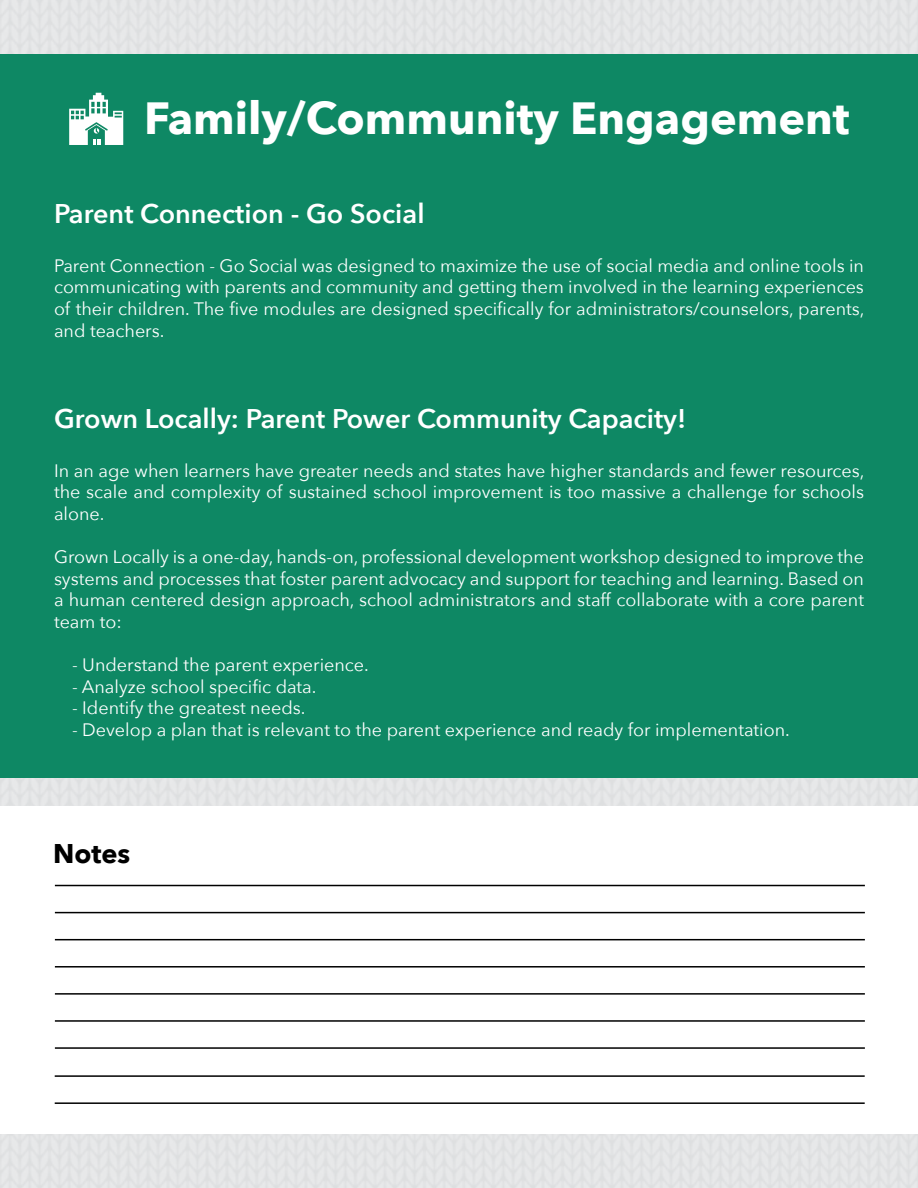
<style>
.page{position:relative;width:918px;height:1188px;background:#fff}
.page>*{position:absolute;margin:0;border:0;box-sizing:border-box;transform-origin:0 0}
.t1{font:700 45px "Avenir Next";color:#fff}
.t2{font:600 27px "Avenir Next";color:#fff}
.t3{font:700 27px "Avenir Next";color:#000}
.t4{font:18px/21.6px "Avenir Next";color:#fff;text-align:justify}
</style>
<div class="page">
<div style="left:0;top:54px;width:918px;height:724px;background:#0e8864"></div>
<svg style="left:69px;top:93px;width:54px;height:52px"></svg>
<hr style="left:55px;top:885px;width:810px;height:1px;background:#000">
<hr style="left:55px;top:912px;width:810px;height:1px;background:#000">
<hr style="left:55px;top:939px;width:810px;height:1px;background:#000">
<hr style="left:55px;top:966px;width:810px;height:2px;background:#000">
<hr style="left:55px;top:993px;width:810px;height:2px;background:#000">
<hr style="left:55px;top:1020px;width:810px;height:2px;background:#000">
<hr style="left:55px;top:1047px;width:810px;height:2px;background:#000">
<hr style="left:55px;top:1075px;width:810px;height:2px;background:#000">
<hr style="left:55px;top:1102px;width:810px;height:2px;background:#000">
<p class="t1" style="left:144px;top:91px;width:707px">Family/Community Engagement</p>
<p class="t2" style="left:54px;top:197px;width:372px">Parent Connection - Go Social</p>
<p class="t4" style="left:54px;top:255px;width:812px">Parent Connection - Go Social was designed to maximize the use of social media and online tools in communicating with parents and community and getting them involved in the learning experiences of their children. The five modules are designed specifically for administrators/counselors, parents, and teachers.</p>
<p class="t2" style="left:54px;top:402px;width:634px">Grown Locally: Parent Power Community Capacity!</p>
<p class="t4" style="left:54px;top:460px;width:812px">In an age when learners have greater needs and states have higher standards and fewer resources, the scale and complexity of sustained school improvement is too massive a challenge for schools alone.</p>
<p class="t4" style="left:54px;top:546px;width:812px">Grown Locally is a one-day, hands-on, professional development workshop designed to improve the systems and processes that foster parent advocacy and support for teaching and learning. Based on a human centered design approach, school administrators and staff collaborate with a core parent team to:</p>
<p class="t4" style="left:72px;top:654px;width:298px">- Understand the parent experience.</p>
<p class="t4" style="left:72px;top:676px;width:246px">- Analyze school specific data.</p>
<p class="t4" style="left:72px;top:697px;width:235px">- Identify the greatest needs.</p>
<p class="t4" style="left:72px;top:719px;width:719px">- Develop a plan that is relevant to the parent experience and ready for implementation.</p>
<p class="t3" style="left:53px;top:837px;width:79px">Notes</p>
</div>
